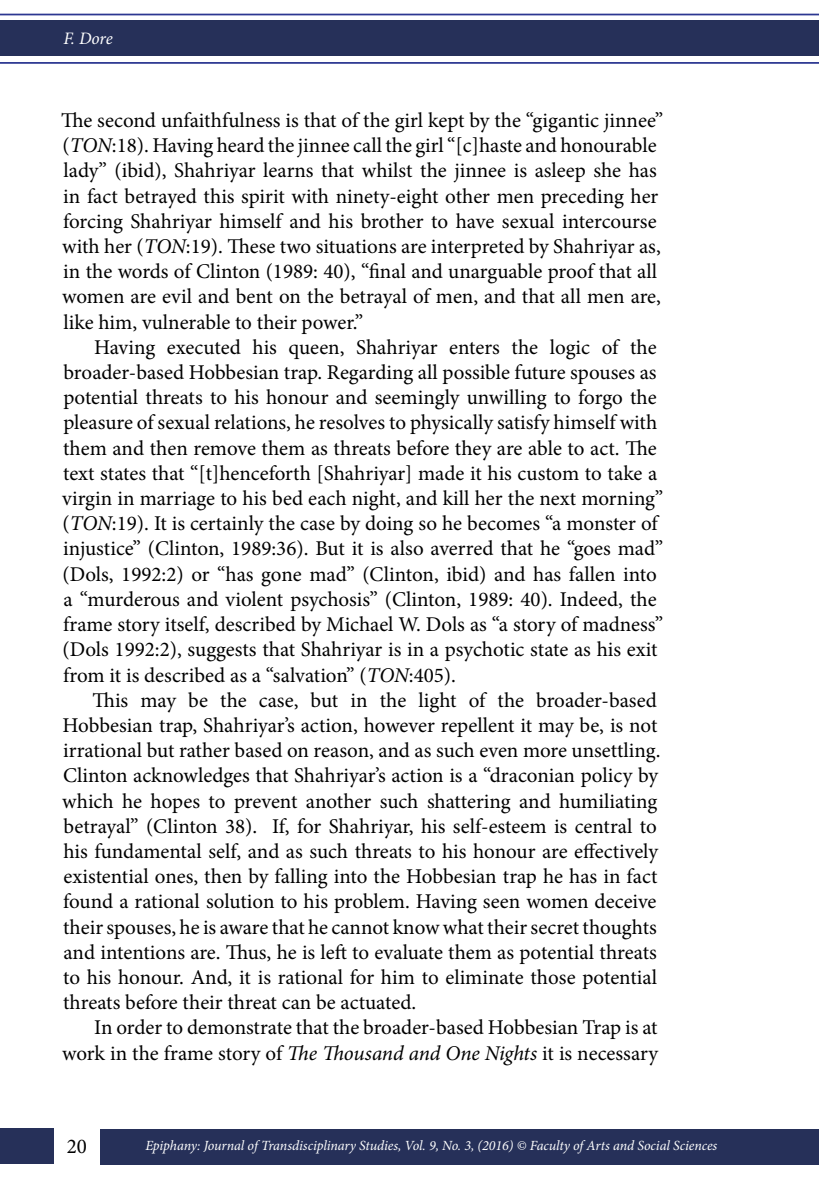
<style>
.page{position:relative;width:819px;height:1191px;background:#fff}
.page>*{position:absolute;margin:0;border:0;box-sizing:border-box;transform-origin:0 0}
.t1{font:21px/25.2px "Minion Pro";color:#000}
.t2{font:italic 17.5px "Minion Pro";color:#fff}
.t3{font:italic 14px "Minion Pro";letter-spacing:-.01em;color:#fff}
.s1{font-style:italic}
</style>
<div class="page">
<div style="left:0;top:21px;width:819px;height:35px;background:#263059"></div>
<div style="left:100px;top:1128px;width:719px;height:36px;background:#263059"></div>
<div style="left:0;top:1128px;width:54px;height:35px;background:#263059"></div>
<hr style="left:0;top:14px;width:819px;height:1px;background:#2c3791">
<hr style="left:0;top:62px;width:819px;height:2px;background:#2c3791">
<p class="t2" style="left:63px;top:27px;width:51px">F. Dore</p>
<p class="t1" style="left:61px;top:108px;width:603px">The second unfaithfulness is that of the girl kept by the “gigantic jinnee” (<span class="s1">TON</span>:18). Having heard the jinnee call the girl “[c]haste and honourable lady” (ibid), Shahriyar learns that whilst the jinnee is asleep she has in fact betrayed this spirit with ninety-eight other men preceding her forcing Shahriyar himself and his brother to have sexual intercourse with her (<span class="s1">TON</span>:19). These two situations are interpreted by Shahriyar as, in the words of Clinton (1989: 40), “final and unarguable proof that all women are evil and bent on the betrayal of men, and that all men are, like him, vulnerable to their power.”</p>
<p class="t1" style="left:62px;top:334px;width:602px;text-indent:32px">Having executed his queen, Shahriyar enters the logic of the broader-based Hobbesian trap. Regarding all possible future spouses as potential threats to his honour and seemingly unwilling to forgo the pleasure of sexual relations, he resolves to physically satisfy himself with them and then remove them as threats before they are able to act. The text states that “[t]henceforth [Shahriyar] made it his custom to take a virgin in marriage to his bed each night, and kill her the next morning” (<span class="s1">TON</span>:19). It is certainly the case by doing so he becomes “a monster of injustice” (Clinton, 1989:36). But it is also averred that he “goes mad” (Dols, 1992:2) or “has gone mad” (Clinton, ibid) and has fallen into a “murderous and violent psychosis” (Clinton, 1989: 40). Indeed, the frame story itself, described by Michael W. Dols as “a story of madness” (Dols 1992:2), suggests that Shahriyar is in a psychotic state as his exit from it is described as a “salvation” (<span class="s1">TON</span>:405).</p>
<p class="t1" style="left:62px;top:687px;width:600px;text-indent:30px">This may be the case, but in the light of the broader-based Hobbesian trap, Shahriyar’s action, however repellent it may be, is not irrational but rather based on reason, and as such even more unsettling.<br>Clinton acknowledges that Shahriyar’s action is a “draconian policy by which he hopes to prevent another such shattering and humiliating betrayal” (Clinton 38). If, for Shahriyar, his self-esteem is central to his fundamental self, and as such threats to his honour are effectively existential ones, then by falling into the Hobbesian trap he has in fact found a rational solution to his problem. Having seen women deceive their spouses, he is aware that he cannot know what their secret thoughts and intentions are. Thus, he is left to evaluate them as potential threats to his honour. And, it is rational for him to eliminate those potential threats before their threat can be actuated.</p>
<p class="t1" style="left:62px;top:1015px;width:597px;text-align:right">In order to demonstrate that the broader-based Hobbesian Trap is at work in the frame story of <span class="s1">The Thousand and One Nights</span> it is necessary</p>
<p class="t1" style="left:67px;top:1133px;width:22px">20</p>
<p class="t3" style="left:145px;top:1136px;width:573px">Epiphany: Journal of Transdisciplinary Studies, Vol. 9, No. 3, (2016) © Faculty of Arts and Social Sciences</p>
</div>
